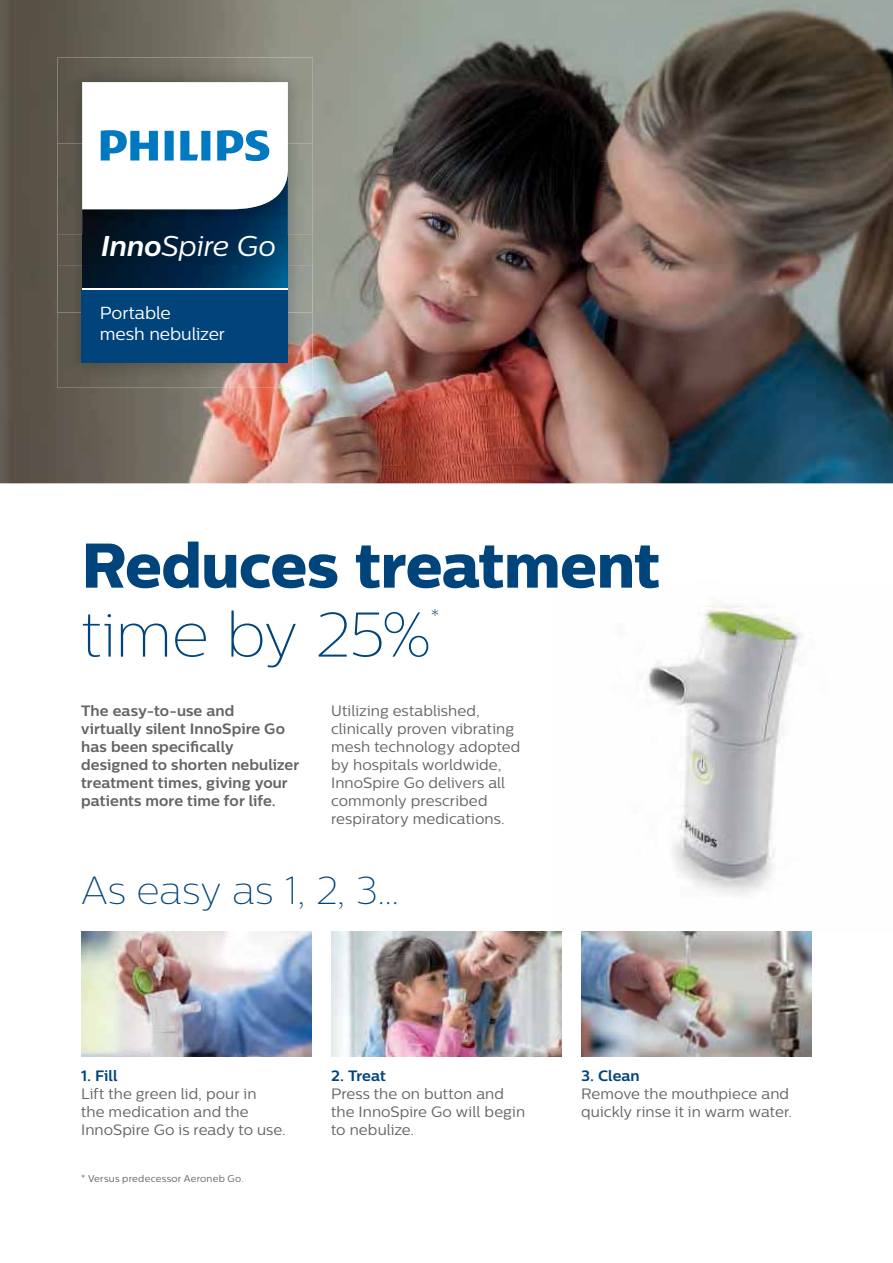
<style>
.page{position:relative;width:893px;height:1263px;background:#fff}
.page>*{position:absolute;margin:0;border:0;box-sizing:border-box;transform-origin:0 0}
.t1{font:63px "Centrale Sans X Bold";letter-spacing:-.015em;color:#00447c}
.t2{font:100 63px "Centrale Sans";letter-spacing:-.02em;color:#00447c}
.t3{font:100 39px "Centrale Sans";letter-spacing:.01em;color:#00447c}
.t4{font:italic 28.5px "Centrale Sans";letter-spacing:-.005em;color:#fff}
.t5{font:100 22.8px "Centrale Sans";color:#00447c}
.t6{font:17.4px/21.1px "Centrale Sans";letter-spacing:-.005em;color:#fff}
.t7{font:15px/18px "Centrale Sans";letter-spacing:.005em;color:#636466}
.t8{font:700 15px/18px "Centrale Sans";letter-spacing:.005em;color:#636466}
.t9{font:700 15px "Centrale Sans";letter-spacing:-.005em;color:#00447c}
.t10{font:9.75px "Centrale Sans";letter-spacing:.025em;color:#636466}
.s1{font-weight:700}
</style>
<div class="page">
<img style="left:0;top:0;width:893px;height:483px">
<img style="left:647px;top:599px;width:156px;height:296px">
<img style="left:81px;top:931px;width:230px;height:125px">
<img style="left:331px;top:931px;width:230px;height:125px">
<img style="left:581px;top:931px;width:230px;height:125px">
<img style="left:57px;top:234px;width:256px;height:31px">
<img style="left:57px;top:57px;width:256px;height:87px">
<img style="left:57px;top:144px;width:256px;height:90px">
<img style="left:82px;top:209px;width:206px;height:25px">
<svg style="left:82px;top:82px;width:206px;height:127px"></svg>
<img style="left:57px;top:313px;width:256px;height:75px">
<img style="left:57px;top:265px;width:256px;height:48px">
<svg style="left:82px;top:234px;width:207px;height:54px;background:#012541"></svg>
<div style="left:82px;top:289px;width:206px;height:74px;background:#00447b"></div>
<img style="left:82px;top:265px;width:206px;height:23px">
<img style="left:82px;top:290px;width:206px;height:1px">
<hr style="left:82px;top:288px;width:206px;height:1px;background:#fff">
<h3 class="t4" style="left:101px;top:235px;width:177px"><span class="s1">Inno</span>Spire Go</h3>
<p class="t6" style="left:100px;top:304px;width:127px">Portable<br>mesh nebulizer</p>
<h1 class="t1" style="left:81px;top:529px;width:581px">Reduces treatment</h1>
<h1 class="t2" style="left:81px;top:612px;width:352px">time by 25%</h1>
<h3 class="t5" style="left:430px;top:610px;width:11px">*</h3>
<p class="t8" style="left:81px;top:703px;width:220px">The easy-to-use and<br>virtually silent InnoSpire Go has been specifically designed to shorten nebulizer treatment times, giving your patients more time for life.</p>
<p class="t7" style="left:331px;top:703px;width:191px">Utilizing established, clinically proven vibrating mesh technology adopted by hospitals worldwide,<br>InnoSpire Go delivers all commonly prescribed respiratory medications.</p>
<h2 class="t3" style="left:81px;top:876px;width:319px">As easy as 1, 2, 3...</h2>
<p class="t9" style="left:81px;top:1070px;width:38px">1. Fill</p>
<p class="t7" style="left:81px;top:1086px;width:206px">Lift the green lid, pour in<br>the medication and the<br>InnoSpire Go is ready to use.</p>
<p class="t10" style="left:81px;top:1174px;width:164px">* Versus predecessor Aeroneb Go.</p>
<p class="t9" style="left:331px;top:1070px;width:56px">2. Treat</p>
<p class="t7" style="left:331px;top:1086px;width:196px">Press the on button and the InnoSpire Go will begin to nebulize.</p>
<p class="t9" style="left:581px;top:1070px;width:60px">3. Clean</p>
<p class="t7" style="left:581px;top:1086px;width:212px">Remove the mouthpiece and quickly rinse it in warm water.</p>
</div>
